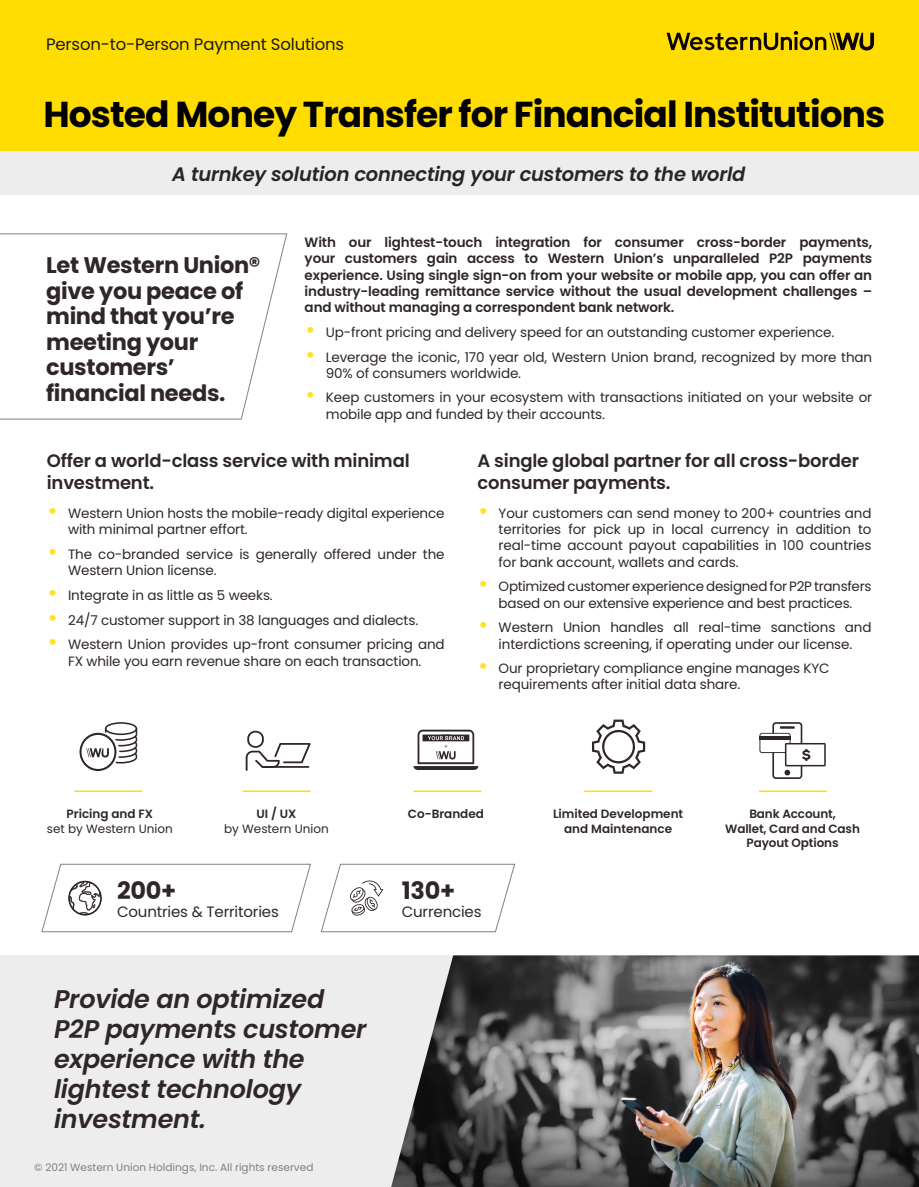
<style>
.page{position:relative;width:919px;height:1187px;background:#fff}
.page>*{position:absolute;margin:0;border:0;box-sizing:border-box;transform-origin:0 0}
.t1{font:700 36px "Poppins";letter-spacing:-.025em;color:#000}
.t2{font:italic 600 25.5px/30px "Poppins";letter-spacing:-.01em;color:#2f262b}
.t3{font:700 24px "Poppins";letter-spacing:-.01em;color:#2f262b}
.t4{font:700 22.5px/25.5px "Poppins";letter-spacing:-.015em;color:#2f262b}
.t5{font:italic 600 19.5px "Poppins";letter-spacing:-.01em;color:#262626}
.t6{font:600 18px/21.6px "Poppins";letter-spacing:-.01em;color:#2f262b}
.t7{font:16.5px "Poppins";letter-spacing:-.01em;color:#1a1a1a}
.t8{font:15px "Poppins";letter-spacing:-.01em;color:#2f262b}
.t9{font:13.5px/16.2px "Poppins";letter-spacing:-.01em;color:#2f262b}
.t10{font:600 13.5px/16.2px "Poppins";letter-spacing:-.01em;color:#2f262b;text-align:justify}
.t11{font:600 12px/14.4px "Poppins";color:#2f262b;text-align:center}
.t12{font:12px "Poppins";color:#2f262b}
.t13{font:10.5px "Poppins";color:#808080}
.s1{font-family:"Century Gothic Pro";font-size:19.5px;color:#ffe226}
</style>
<div class="page">
<svg style="left:413px;top:729px;width:65px;height:41px"></svg>
<svg style="left:79px;top:722px;width:58px;height:49px"></svg>
<hr style="left:243px;top:790px;width:67px;height:2px;background:#fd0">
<hr style="left:74px;top:790px;width:68px;height:2px;background:#fd0">
<hr style="left:413px;top:790px;width:68px;height:2px;background:#fd0">
<hr style="left:584px;top:790px;width:68px;height:2px;background:#fd0">
<hr style="left:759px;top:790px;width:67px;height:2px;background:#fd0">
<svg style="left:246px;top:730px;width:64px;height:40px"></svg>
<svg style="left:759px;top:722px;width:66px;height:56px"></svg>
<div style="left:0;top:955px;width:918px;height:231px;background:#eeeded"></div>
<div style="left:0;top:138px;width:918px;height:57px;background:#eeeded"></div>
<div style="left:0;top:0;width:918px;height:150px;background:#fd0"></div>
<svg style="left:666px;top:31px;width:207px;height:19px"></svg>
<svg style="left:592px;top:719px;width:53px;height:54px"></svg>
<img style="left:391px;top:955px;width:527px;height:231px">
<svg style="left:0;top:233px;width:287px;height:186px"></svg>
<svg style="left:41px;top:863px;width:270px;height:69px"></svg>
<svg style="left:321px;top:863px;width:194px;height:69px"></svg>
<p class="t7" style="left:46px;top:35px;width:299px">Person-to-Person Payment Solutions</p>
<h1 class="t1" style="left:43px;top:93px;width:843px">Hosted Money Transfer for Financial Institutions</h1>
<h3 class="t5" style="left:172px;top:163px;width:574px">A turnkey solution connecting your customers to the world</h3>
<p class="t10" style="left:304px;top:234px;width:569px">With our lightest-touch integration for consumer cross-border payments, your customers gain access to Western Union’s unparalleled P2P payments experience. Using single sign-on from your website or mobile app, you can offer an industry-leading remittance service without the usual development challenges – and without managing a correspondent bank network.</p>
<p class="t9" style="left:304px;top:324px;width:531px"><span class="s1">•</span> Up-front pricing and delivery speed for an outstanding customer experience.</p>
<p class="t9" style="left:326px;top:349px;width:547px;text-indent:-21px"><span class="s1">•</span> Leverage the iconic, 170 year old, Western Union brand, recognized by more than<br>90% of consumers worldwide.</p>
<p class="t9" style="left:326px;top:389px;width:547px;text-indent:-21px"><span class="s1">•</span> Keep customers in your ecosystem with transactions initiated on your website or mobile app and funded by their accounts.</p>
<h3 class="t6" style="left:47px;top:450px;width:364px">Offer a world-class service with minimal investment.</h3>
<p class="t9" style="left:68px;top:505px;width:378px;text-indent:-21px"><span class="s1">•</span> Western Union hosts the mobile-ready digital experience with minimal partner effort.</p>
<p class="t9" style="left:68px;top:546px;width:378px;text-indent:-21px"><span class="s1">•</span> The co-branded service is generally offered under the<br>Western Union license.</p>
<p class="t9" style="left:47px;top:587px;width:227px"><span class="s1">•</span> Integrate in as little as 5 weeks.</p>
<p class="t9" style="left:47px;top:612px;width:373px"><span class="s1">•</span> 24/7 customer support in 38 languages and dialects.</p>
<p class="t9" style="left:47px;top:636px;width:399px;text-align:center"><span class="s1">•</span> Western Union provides up-front consumer pricing and<br>FX while you earn revenue share on each transaction.</p>
<h3 class="t4" style="left:46px;top:253px;width:216px">Let Western Union® give you peace of mind that you’re meeting your customers’ financial needs.</h3>
<h3 class="t6" style="left:477px;top:450px;width:383px">A single global partner for all cross-border consumer payments.</h3>
<p class="t9" style="left:498px;top:505px;width:374px;text-align:justify;text-indent:-21px"><span class="s1">•</span> Your customers can send money to 200+ countries and territories for pick up in local currency in addition to real-time account payout capabilities in 100 countries for bank account, wallets and cards.</p>
<p class="t9" style="left:477px;top:578px;width:395px;text-align:center"><span class="s1">•</span> Optimized customer experience designed for P2P transfers based on our extensive experience and best practices.</p>
<p class="t9" style="left:477px;top:619px;width:395px;text-align:center"><span class="s1">•</span> Western Union handles all real-time sanctions and interdictions screening, if operating under our license.</p>
<p class="t9" style="left:498px;top:660px;width:332px;text-indent:-21px"><span class="s1">•</span> Our proprietary compliance engine manages KYC requirements after initial data share.</p>
<p class="t11" style="left:66px;top:806px;width:88px">Pricing and FX</p>
<p class="t12" style="left:47px;top:821px;width:128px">set by Western Union</p>
<p class="t11" style="left:256px;top:806px;width:41px">UI / UX</p>
<p class="t12" style="left:224px;top:821px;width:106px">by Western Union</p>
<p class="t11" style="left:553px;top:806px;width:132px">Limited Development and Maintenance</p>
<p class="t11" style="left:408px;top:806px;width:78px">Co-Branded</p>
<p class="t11" style="left:725px;top:806px;width:136px">Bank Account,<br>Wallet, Card and Cash<br>Payout Options</p>
<h3 class="t3" style="left:117px;top:876px;width:61px">200+</h3>
<p class="t8" style="left:117px;top:902px;width:163px">Countries &amp; Territories</p>
<h3 class="t3" style="left:401px;top:876px;width:55px">130+</h3>
<p class="t8" style="left:401px;top:902px;width:81px">Currencies</p>
<h2 class="t2" style="left:54px;top:984px;width:314px">Provide an optimized<br>P2P payments customer experience with the lightest technology investment.</h2>
<p class="t13" style="left:34px;top:1161px;width:281px">© 2021 Western Union Holdings, Inc. All rights reserved</p>
</div>
